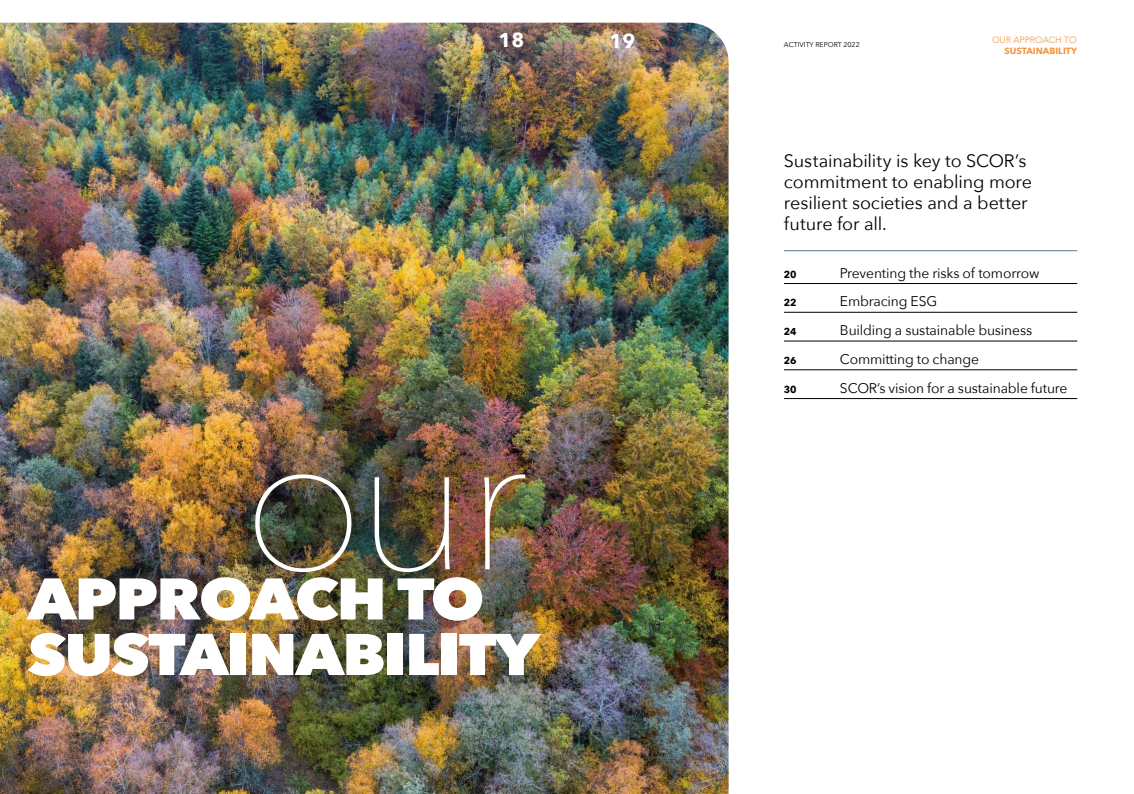
<style>
.page{position:relative;width:1134px;height:794px;background:#fff}
.page>*{position:absolute;margin:0;border:0;box-sizing:border-box;transform-origin:0 0}
.t1{font:200 200px "Avenir Next";color:#fff}
.t2{font:800 58px/55.5px "Avenir Next";letter-spacing:-.03em;color:#fff;scale:1.08 1}
.t3{font:700 20px "Avenir Next";color:#fff}
.t4{font:18px/21px "Avenir Next";letter-spacing:-.01em;color:#000}
.t5{font:14px "Avenir Next";letter-spacing:-.01em;color:#000}
.t6{font:700 10px "Avenir Next";letter-spacing:-.01em;color:#000}
.t7{font:700 9px "Avenir Next";color:#f3943e}
.t8{font:300 9px "Avenir LT Std";color:#f3943e}
.t9{font:7px "Avenir Next";color:#000}
</style>
<div class="page">
<img style="left:0;top:23px;width:729px;height:771px">
<hr style="left:784px;top:250px;width:293px;height:1px;background:#5f7b8e">
<hr style="left:784px;top:283px;width:293px;height:1px;background:#000">
<hr style="left:784px;top:312px;width:293px;height:1px;background:#000">
<hr style="left:784px;top:341px;width:293px;height:1px;background:#000">
<hr style="left:784px;top:369px;width:293px;height:1px;background:#000">
<hr style="left:784px;top:398px;width:293px;height:1px;background:#000">
<h3 class="t3" style="left:499px;top:32px;width:27px">18</h3>
<h3 class="t3" style="left:609px;top:33px;width:27px">19</h3>
<p class="t9" style="left:784px;top:41px;width:77px">ACTIVITY REPORT 2022</p>
<p class="t8" style="left:992px;top:36px;width:86px">OUR APPROACH TO</p>
<p class="t7" style="left:1004px;top:47px;width:74px">SUSTAINABILITY</p>
<p class="t4" style="left:784px;top:149px;width:250px">Sustainability is key to SCOR’s commitment to enabling more resilient societies and a better future for all.</p>
<h1 class="t1" style="left:243px;top:383px;width:286px">our</h1>
<h2 class="t2" style="left:28px;top:575px;width:475px">APPROACH TO<br>SUSTAINABILITY</h2>
<p class="t6" style="left:784px;top:270px;width:14px">20</p>
<p class="t5" style="left:840px;top:265px;width:201px">Preventing the risks of tomorrow</p>
<p class="t6" style="left:784px;top:298px;width:14px">22</p>
<p class="t5" style="left:840px;top:294px;width:99px">Embracing ESG</p>
<p class="t6" style="left:784px;top:327px;width:14px">24</p>
<p class="t5" style="left:840px;top:322px;width:194px">Building a sustainable business</p>
<p class="t6" style="left:784px;top:356px;width:14px">26</p>
<p class="t5" style="left:840px;top:351px;width:141px">Committing to change</p>
<p class="t6" style="left:784px;top:385px;width:14px">30</p>
<p class="t5" style="left:840px;top:376px;width:229px">SCOR’s vision for a sustainable future</p>
</div>
